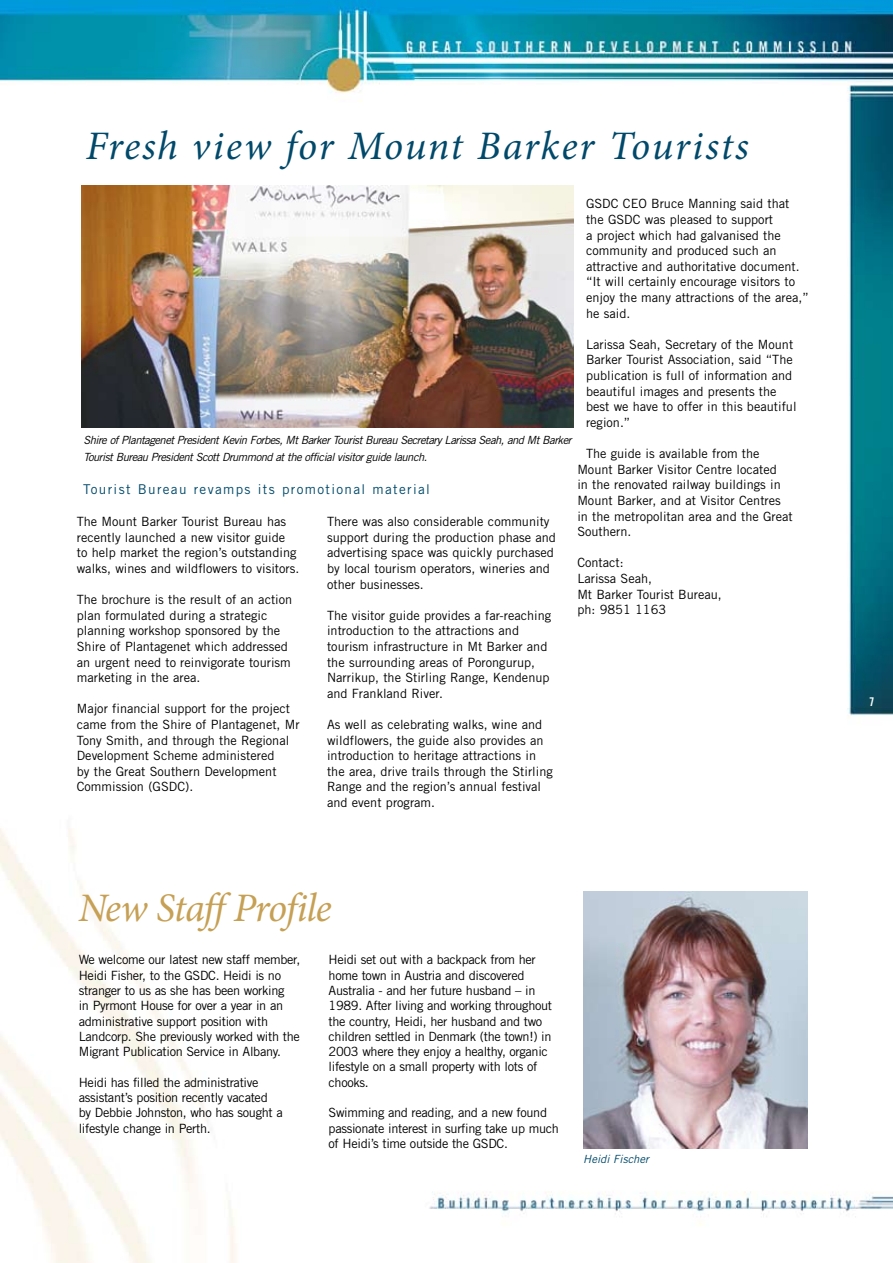
<style>
.page{position:relative;width:893px;height:1263px;background:#fff}
.page>*{position:absolute;margin:0;border:0;box-sizing:border-box;transform-origin:0 0}
.t1{font:italic 40.5px "Minion Pro";letter-spacing:.04em;color:#00496a}
.t2{font:italic 40.5px "Minion Pro";letter-spacing:-.03em;color:#c6a054}
.t3{font:13.5px "Trade Gothic";letter-spacing:.1em;color:#00496a}
.t4{font:12.75px/15.6px "Trade Gothic";color:#000}
.t5{font:12.75px/15.3px "Trade Gothic";letter-spacing:-.025em;color:#000}
.t6{font:12px "Trade Gothic Bold Cond Twenty";color:#fff}
.t7{font:italic 11.25px/16px "Trade Gothic";letter-spacing:-.045em;color:#000}
.t8{font:italic 11.25px "Trade Gothic";color:#00496a}
</style>
<div class="page">
<img style="left:0;top:0;width:893px;height:1263px">
<img style="left:583px;top:891px;width:224px;height:257px">
<img style="left:81px;top:185px;width:492px;height:242px">
<h1 class="t1" style="left:86px;top:118px;width:665px">Fresh view for Mount Barker Tourists</h1>
<p class="t4" style="left:586px;top:196px;width:224px">GSDC CEO Bruce Manning said that the GSDC was pleased to support<br>a project which had galvanised the community and produced such an attractive and authoritative document. “It will certainly encourage visitors to enjoy the many attractions of the area,” he said.</p>
<p class="t4" style="left:586px;top:336px;width:212px">Larissa Seah, Secretary of the Mount<br>Barker Tourist Association, said “The publication is full of information and beautiful images and presents the best we have to offer in this beautiful region.”</p>
<p class="t4" style="left:577px;top:446px;width:217px;text-indent:9px">The guide is available from the<br>Mount Barker Visitor Centre located<br>in the renovated railway buildings in<br>Mount Barker, and at Visitor Centres in the metropolitan area and the Great<br>Southern.</p>
<p class="t4" style="left:577px;top:555px;width:146px">Contact:<br>Larissa Seah,<br>Mt Barker Tourist Bureau, ph: 9851 1163</p>
<p class="t7" style="left:83px;top:432px;width:490px">Shire of Plantagenet President Kevin Forbes, Mt Barker Tourist Bureau Secretary Larissa Seah, and Mt Barker<br>Tourist Bureau President Scott Drummond at the official visitor guide launch.</p>
<p class="t3" style="left:83px;top:481px;width:348px">Tourist Bureau revamps its promotional material</p>
<p class="t4" style="left:77px;top:513px;width:224px">The Mount Barker Tourist Bureau has recently launched a new visitor guide<br>to help market the region’s outstanding walks, wines and wildflowers to visitors.</p>
<p class="t4" style="left:77px;top:591px;width:217px">The brochure is the result of an action plan formulated during a strategic planning workshop sponsored by the Shire of Plantagenet which addressed an urgent need to reinvigorate tourism marketing in the area.</p>
<p class="t4" style="left:77px;top:701px;width:224px">Major financial support for the project came from the Shire of Plantagenet, Mr Tony Smith, and through the Regional Development Scheme administered<br>by the Great Southern Development Commission (GSDC).</p>
<p class="t4" style="left:327px;top:514px;width:230px">There was also considerable community support during the production phase and advertising space was quickly purchased by local tourism operators, wineries and other businesses.</p>
<p class="t4" style="left:327px;top:607px;width:226px">The visitor guide provides a far-reaching introduction to the attractions and tourism infrastructure in Mt Barker and the surrounding areas of Porongurup, Narrikup, the Stirling Range, Kendenup and Frankland River.</p>
<p class="t4" style="left:327px;top:716px;width:227px">As well as celebrating walks, wine and wildflowers, the guide also provides an introduction to heritage attractions in the area, drive trails through the Stirling Range and the region’s annual festival and event program.</p>
<h1 class="t2" style="left:78px;top:881px;width:255px">New Staff Profile</h1>
<p class="t5" style="left:79px;top:952px;width:223px">We welcome our latest new staff member, Heidi Fisher, to the GSDC. Heidi is no stranger to us as she has been working<br>in Pyrmont House for over a year in an administrative support position with Landcorp. She previously worked with the Migrant Publication Service in Albany.</p>
<p class="t5" style="left:79px;top:1074px;width:205px">Heidi has filled the administrative assistant’s position recently vacated by Debbie Johnston, who has sought a lifestyle change in Perth.</p>
<p class="t5" style="left:329px;top:952px;width:225px">Heidi set out with a backpack from her home town in Austria and discovered Australia - and her future husband – in 1989. After living and working throughout the country, Heidi, her husband and two children settled in Denmark (the town!) in 2003 where they enjoy a healthy, organic lifestyle on a small property with lots of chooks.</p>
<p class="t5" style="left:329px;top:1105px;width:232px">Swimming and reading, and a new found passionate interest in surfing take up much of Heidi’s time outside the GSDC.</p>
<p class="t8" style="left:583px;top:1152px;width:67px">Heidi Fischer</p>
<p class="t6" style="left:869px;top:694px;width:7px">7</p>
</div>
